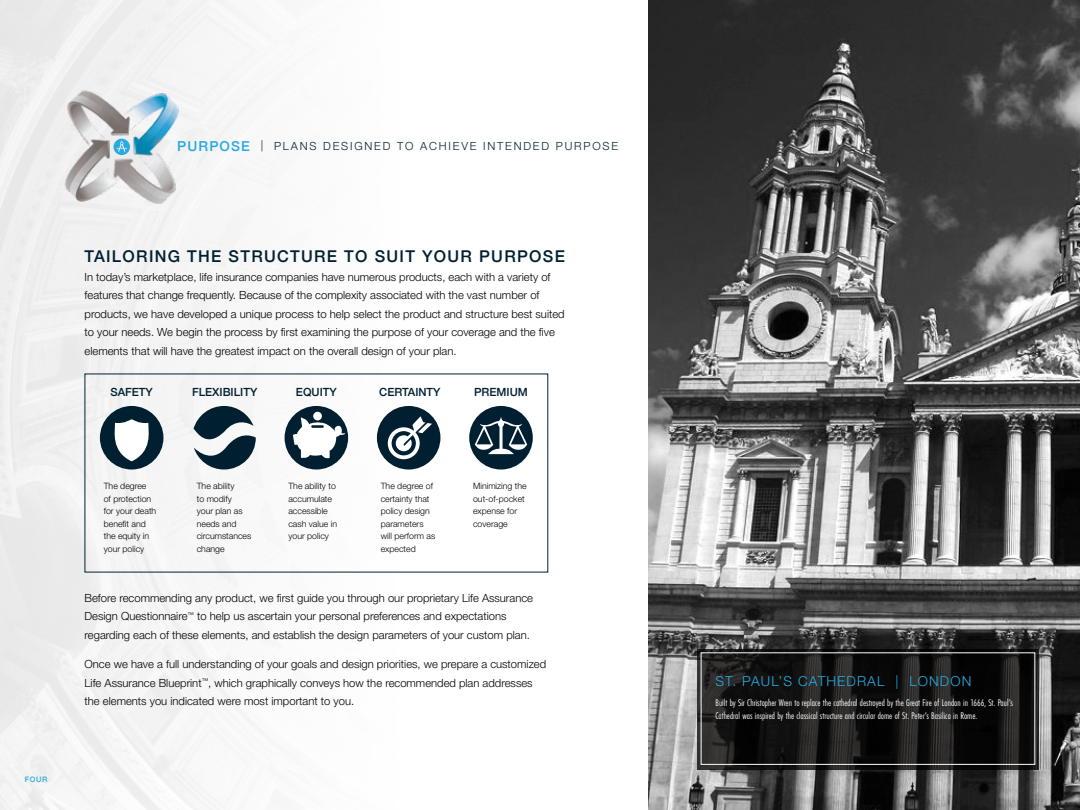
<style>
.page{position:relative;width:1080px;height:810px;background:#fff}
.page>*{position:absolute;margin:0;border:0;box-sizing:border-box;transform-origin:0 0}
.t1{font:500 16.25px "Helvetica Neue";letter-spacing:.08em;color:#002032}
.t2{font:300 13.75px "Helvetica Neue";letter-spacing:.08em;color:#28aae1}
.t3{font:300 11.25px/18.5px "Helvetica Neue";color:#000}
.t4{font:300 11.25px "Helvetica Neue";letter-spacing:.16em;color:#002032}
.t5{font:500 11.25px "Helvetica Neue";color:#002032}
.t6{font:10px/13.5px "Futura PT Cond";color:#fff}
.t7{font:300 8.75px/12.5px "Helvetica Neue";color:#000}
.t8{font:500 7.5px "Helvetica Neue";color:#28aae1}
.s1{font-weight:500;font-size:13.75px;color:#28aae1}
</style>
<div class="page">
<img style="left:0;top:0;width:549px;height:810px">
<img style="left:648px;top:0;width:432px;height:810px">
<svg style="left:697px;top:649px;width:342px;height:120px;background:#171615"></svg>
<div style="left:701px;top:652px;width:334px;height:113px;border:1px solid #fff"></div>
<div style="left:100px;top:406px;width:63px;height:64px;background:#002032;border-radius:50%"></div>
<div style="left:285px;top:406px;width:63px;height:64px;background:#002032;border-radius:50%"></div>
<svg style="left:194px;top:406px;width:62px;height:64px"></svg>
<div style="left:377px;top:406px;width:63px;height:64px;background:#002032;border-radius:50%"></div>
<div style="left:469px;top:406px;width:64px;height:64px;background:#002032;border-radius:50%"></div>
<svg style="left:114px;top:419px;width:35px;height:42px"></svg>
<div style="left:313px;top:412px;width:9px;height:8px;background:#fff;border-radius:50%"></div>
<svg style="left:293px;top:418px;width:52px;height:41px"></svg>
<svg style="left:388px;top:416px;width:44px;height:43px"></svg>
<svg style="left:475px;top:416px;width:52px;height:38px"></svg>
<img style="left:46px;top:86px;width:156px;height:128px">
<svg style="left:114px;top:139px;width:16px;height:16px"></svg>
<p class="t4" style="left:177px;top:137px;width:442px"><span class="s1">PURPOSE</span> | PLANS DESIGNED TO ACHIEVE INTENDED PURPOSE</p>
<p class="t8" style="left:25px;top:773px;width:24px">FOUR</p>
<h1 class="t1" style="left:85px;top:243px;width:482px">TAILORING THE STRUCTURE TO SUIT YOUR PURPOSE</h1>
<p class="t3" style="left:85px;top:267px;width:482px">In today’s marketplace, life insurance companies have numerous products, each with a variety of features that change frequently. Because of the complexity associated with the vast number of products, we have developed a unique process to help select the product and structure best suited to your needs. We begin the process by first examining the purpose of your coverage and the five elements that will have the greatest impact on the overall design of your plan.</p>
<p class="t5" style="left:110px;top:383px;width:44px">SAFETY</p>
<p class="t5" style="left:192px;top:383px;width:67px">FLEXIBILITY</p>
<p class="t5" style="left:296px;top:383px;width:42px">EQUITY</p>
<p class="t5" style="left:379px;top:383px;width:63px">CERTAINTY</p>
<p class="t5" style="left:474px;top:383px;width:55px">PREMIUM</p>
<p class="t7" style="left:104px;top:479px;width:54px">The degree<br>of protection for your death benefit and the equity in your policy</p>
<p class="t7" style="left:197px;top:479px;width:56px">The ability<br>to modify<br>your plan as needs and circumstances change</p>
<p class="t7" style="left:288px;top:479px;width:50px">The ability to accumulate accessible cash value in your policy</p>
<p class="t7" style="left:381px;top:479px;width:56px">The degree of certainty that policy design parameters will perform as expected</p>
<p class="t7" style="left:473px;top:479px;width:55px">Minimizing the out-of-pocket expense for coverage</p>
<p class="t3" style="left:85px;top:588px;width:450px">Before recommending any product, we first guide you through our proprietary Life Assurance<br>Design Questionnaire<sup>™</sup> to help us ascertain your personal preferences and expectations regarding each of these elements, and establish the design parameters of your custom plan.</p>
<p class="t3" style="left:85px;top:654px;width:463px">Once we have a full understanding of your goals and design priorities, we prepare a customized<br>Life Assurance Blueprint<sup>™</sup>, which graphically conveys how the recommended plan addresses the elements you indicated were most important to you.</p>
<p class="t2" style="left:716px;top:671px;width:257px">ST. PAUL’S CATHEDRAL | LONDON</p>
<p class="t6" style="left:716px;top:696px;width:299px">Built by Sir Christopher Wren to replace the cathedral destroyed by the Great Fire of London in 1666, St. Paul’s<br>Cathedral was inspired by the classical structure and circular dome of St. Peter’s Basilica in Rome.</p>
</div>
